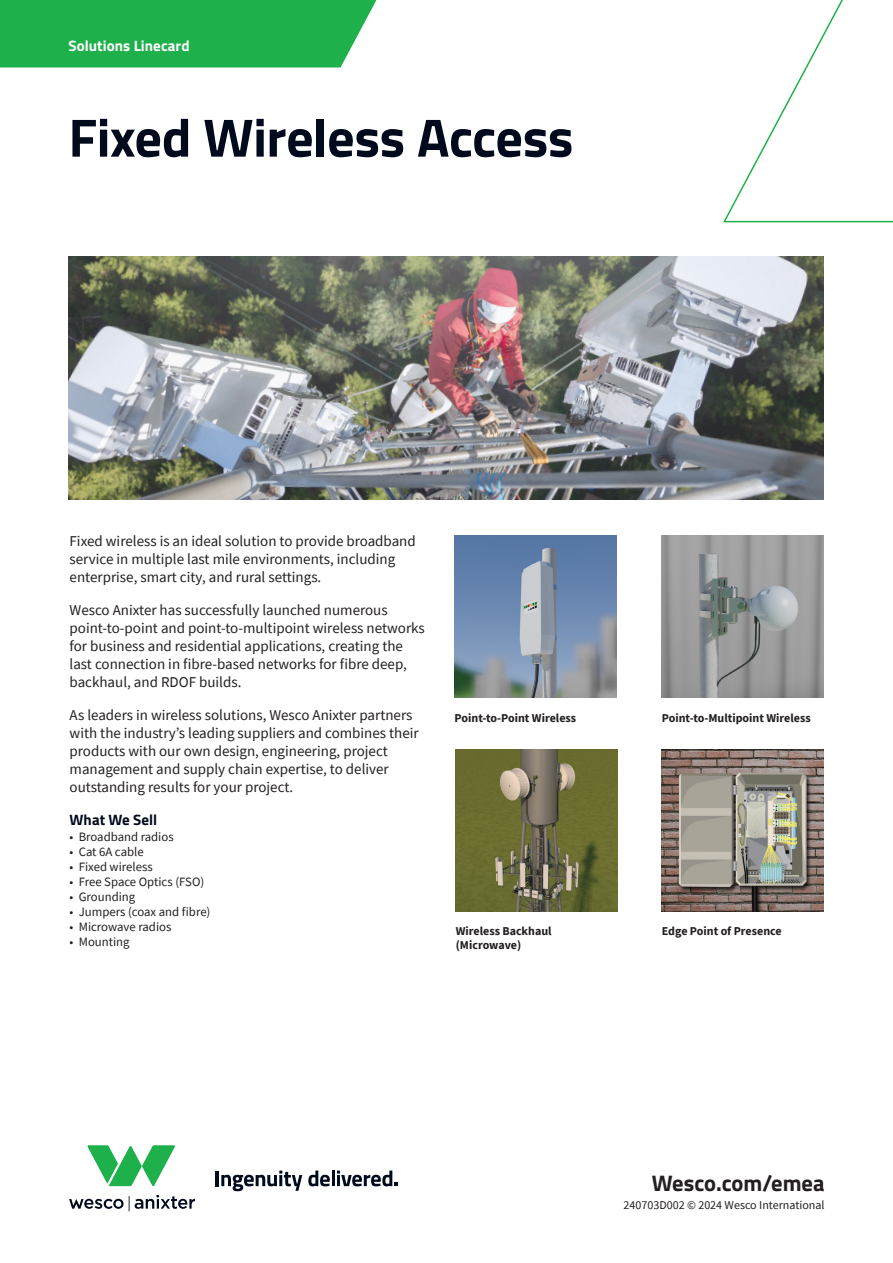
<style>
.page{position:relative;width:893px;height:1263px;background:#fff}
.page>*{position:absolute;margin:0;border:0;box-sizing:border-box;transform-origin:0 0}
.Headline_-Titillium_Bold_36_38{font:700 54px "Titillium Web";letter-spacing:-.01em;color:#000a1d}
.URL_-_Titillium_15_17{font:700 22.5px "Titillium Web";color:#231f20}
.Body_Text_-_Source_Sans_Pro_10_12{font:15px/18px "Source Sans Pro";color:#231f20}
.Focus_Area_Callout_-_Titillium_Bold_10_1{font:700 15px "Titillium Web";letter-spacing:.005em;color:#fff}
.Body_Heading_1___Titillium_Bold_10_12{font:700 15px "Titillium Web";letter-spacing:.005em;color:#000a1d}
.t1{font:12.75px "Source Sans Pro";color:#231f20}
.Image_Captions_Bold_-_Source_Sans_Pro_8_{font:700 12px/13.5px "Source Sans Pro";color:#231f20}
.Copyright___Source_Sans_8_12{font:12px "Source Sans Pro";color:#231f20}
</style>
<div class="page">
<div style="left:0;top:0;width:377px;height:68px;background:#1eb14b"></div>
<svg style="left:723px;top:0;width:170px;height:223px"></svg>
<hr style="left:216px;top:1171px;width:3px;height:15px;background:#000a1d">
<svg style="left:221px;top:1170px;width:81px;height:21px"></svg>
<svg style="left:308px;top:1170px;width:22px;height:16px"></svg>
<hr style="left:332px;top:1170px;width:3px;height:16px;background:#000a1d">
<svg style="left:337px;top:1170px;width:61px;height:16px"></svg>
<svg style="left:87px;top:1145px;width:88px;height:41px"></svg>
<svg style="left:69px;top:1195px;width:126px;height:16px"></svg>
<img style="left:455px;top:536px;width:162px;height:162px">
<img style="left:456px;top:749px;width:162px;height:162px">
<img style="left:662px;top:536px;width:162px;height:162px">
<img style="left:662px;top:749px;width:162px;height:162px">
<img style="left:68px;top:256px;width:756px;height:244px">
<p class="Focus_Area_Callout_-_Titillium_Bold_10_1" style="left:68px;top:34px;width:123px">Solutions Linecard</p>
<p class="Headline_-Titillium_Bold_36_38" style="left:68px;top:96px;width:506px">Fixed Wireless Access</p>
<p class="Body_Text_-_Source_Sans_Pro_10_12" style="left:70px;top:531px;width:348px">Fixed wireless is an ideal solution to provide broadband service in multiple last mile environments, including enterprise, smart city, and rural settings.</p>
<p class="Body_Text_-_Source_Sans_Pro_10_12" style="left:70px;top:600px;width:357px">Wesco Anixter has successfully launched numerous point-to-point and point-to-multipoint wireless networks for business and residential applications, creating the last connection in fibre-based networks for fibre deep, backhaul, and RDOF builds.</p>
<p class="Body_Text_-_Source_Sans_Pro_10_12" style="left:70px;top:705px;width:351px">As leaders in wireless solutions, Wesco Anixter partners with the industry’s leading suppliers and combines their products with our own design, engineering, project management and supply chain expertise, to deliver outstanding results for your project.</p>
<p class="Body_Heading_1___Titillium_Bold_10_12" style="left:70px;top:808px;width:89px">What We Sell</p>
<p class="t1" style="left:70px;top:829px;width:106px">• Broadband radios</p>
<p class="t1" style="left:70px;top:844px;width:76px">• Cat 6A cable</p>
<p class="t1" style="left:70px;top:859px;width:85px">• Fixed wireless</p>
<p class="t1" style="left:70px;top:874px;width:136px">• Free Space Optics (FSO)</p>
<p class="t1" style="left:70px;top:889px;width:67px">• Grounding</p>
<p class="t1" style="left:70px;top:904px;width:142px">• Jumpers (coax and fibre)</p>
<p class="t1" style="left:70px;top:919px;width:103px">• Microwave radios</p>
<p class="t1" style="left:70px;top:934px;width:62px">• Mounting</p>
<p class="Image_Captions_Bold_-_Source_Sans_Pro_8_" style="left:455px;top:711px;width:123px">Point-to-Point Wireless</p>
<p class="Image_Captions_Bold_-_Source_Sans_Pro_8_" style="left:662px;top:711px;width:150px">Point-to-Multipoint Wireless</p>
<p class="Image_Captions_Bold_-_Source_Sans_Pro_8_" style="left:456px;top:924px;width:97px">Wireless Backhaul (Microwave)</p>
<p class="Image_Captions_Bold_-_Source_Sans_Pro_8_" style="left:662px;top:924px;width:121px">Edge Point of Presence</p>
<p class="URL_-_Titillium_15_17" style="left:652px;top:1166px;width:174px">Wesco.com/emea</p>
<p class="Copyright___Source_Sans_8_12" style="left:624px;top:1197px;width:202px">240703D002 © 2024 Wesco International</p>
</div>
